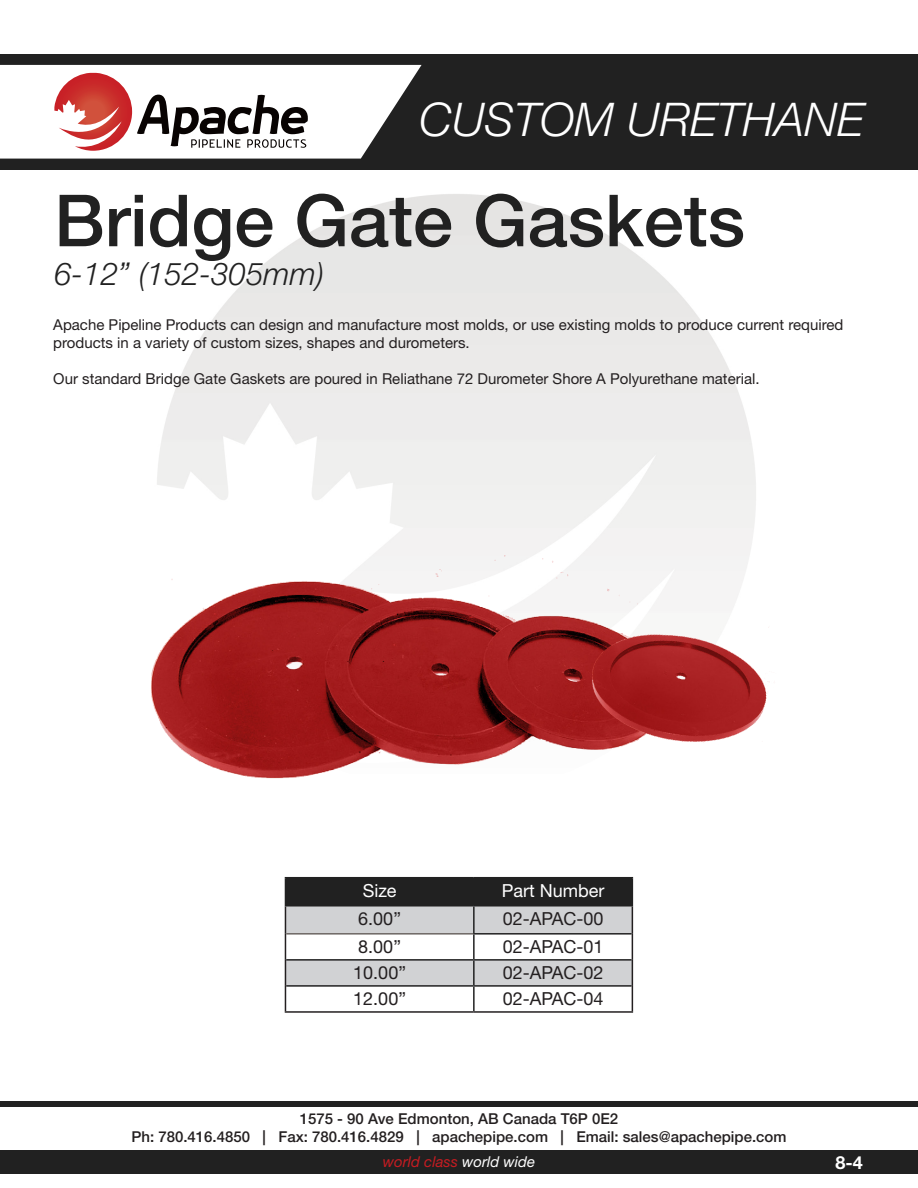
<style>
.page{position:relative;width:918px;height:1188px;background:#fff}
.page>*{position:absolute;margin:0;border:0;box-sizing:border-box;transform-origin:0 0}
.Size{font:500 72px "Helvetica Neue LT Std";color:#212121}
.Size-2{font:italic 300 46.5px "Helvetica Neue LT Std";color:#fff}
.New_Sizes{font:italic 300 31.5px "Helvetica Neue LT Std";color:#212121}
.t1{font:18px "Helvetica Neue LT Std";color:#231f20}
.t2{font:18px "Helvetica Neue LT Std";color:#fff}
.t3{font:700 18px "Helvetica Neue LT Std";color:#fff}
.PARAGRAPH{font:15px/18px "Helvetica Neue LT Std";color:#231f20}
.t4{font:500 15px/18px "Helvetica Neue LT Std";color:#231f20;text-align:center}
.t5{font:italic 15px "Helvetica Neue LT Std";color:#c61c22}
.s1{color:#fff}
</style>
<div class="page">
<img style="left:129px;top:169px;width:655px;height:375px">
<div style="left:0;top:54px;width:918px;height:115px;background:#212121"></div>
<div style="left:0;top:1151px;width:918px;height:23px;background:#212121"></div>
<div style="left:0;top:1101px;width:918px;height:5px;background:#212121"></div>
<svg style="left:0;top:65px;width:422px;height:94px;background:#d5c6c6"></svg>
<img style="left:151px;top:544px;width:619px;height:235px">
<hr style="left:285px;top:1011px;width:189px;height:2px;background:#231f20">
<hr style="left:474px;top:1011px;width:159px;height:2px;background:#231f20">
<hr style="left:285px;top:877px;width:189px;height:1px;background:#212121">
<hr style="left:474px;top:877px;width:159px;height:1px;background:#212121">
<svg style="left:285px;top:878px;width:348px;height:134px"></svg>
<hr style="left:285px;top:905px;width:189px;height:2px;background:#212121">
<hr style="left:474px;top:905px;width:159px;height:2px;background:#212121">
<p class="Size-2" style="left:420px;top:92px;width:446px">CUSTOM URETHANE</p>
<p class="Size" style="left:54px;top:178px;width:692px">Bridge Gate Gaskets</p>
<p class="New_Sizes" style="left:54px;top:255px;width:272px">6-12” (152-305mm)</p>
<p class="PARAGRAPH" style="left:53px;top:316px;width:792px">Apache Pipeline Products can design and manufacture most molds, or use existing molds to produce current required products in a variety of custom sizes, shapes and durometers.</p>
<p class="PARAGRAPH" style="left:53px;top:370px;width:708px">Our standard Bridge Gate Gaskets are poured in Reliathane 72 Durometer Shore A Polyurethane material.</p>
<p class="t2" style="left:363px;top:879px;width:35px">Size</p>
<p class="t2" style="left:502px;top:879px;width:104px">Part Number</p>
<p class="t1" style="left:358px;top:908px;width:44px">6.00”</p>
<p class="t1" style="left:503px;top:908px;width:102px">02-APAC-00</p>
<p class="t1" style="left:358px;top:936px;width:44px">8.00”</p>
<p class="t1" style="left:503px;top:936px;width:102px">02-APAC-01</p>
<p class="t1" style="left:353px;top:962px;width:54px">10.00”</p>
<p class="t1" style="left:503px;top:962px;width:102px">02-APAC-02</p>
<p class="t1" style="left:353px;top:988px;width:54px">12.00”</p>
<p class="t1" style="left:503px;top:988px;width:102px">02-APAC-04</p>
<p class="t4" style="left:131px;top:1109px;width:657px">1575 - 90 Ave Edmonton, AB Canada T6P 0E2<br>Ph: 780.416.4850 | Fax: 780.416.4829 | apachepipe.com | Email: sales@apachepipe.com</p>
<p class="t5" style="left:383px;top:1153px;width:154px">world class <span class="s1">world wide</span></p>
<p class="t3" style="left:835px;top:1151px;width:29px">8-4</p>
</div>
